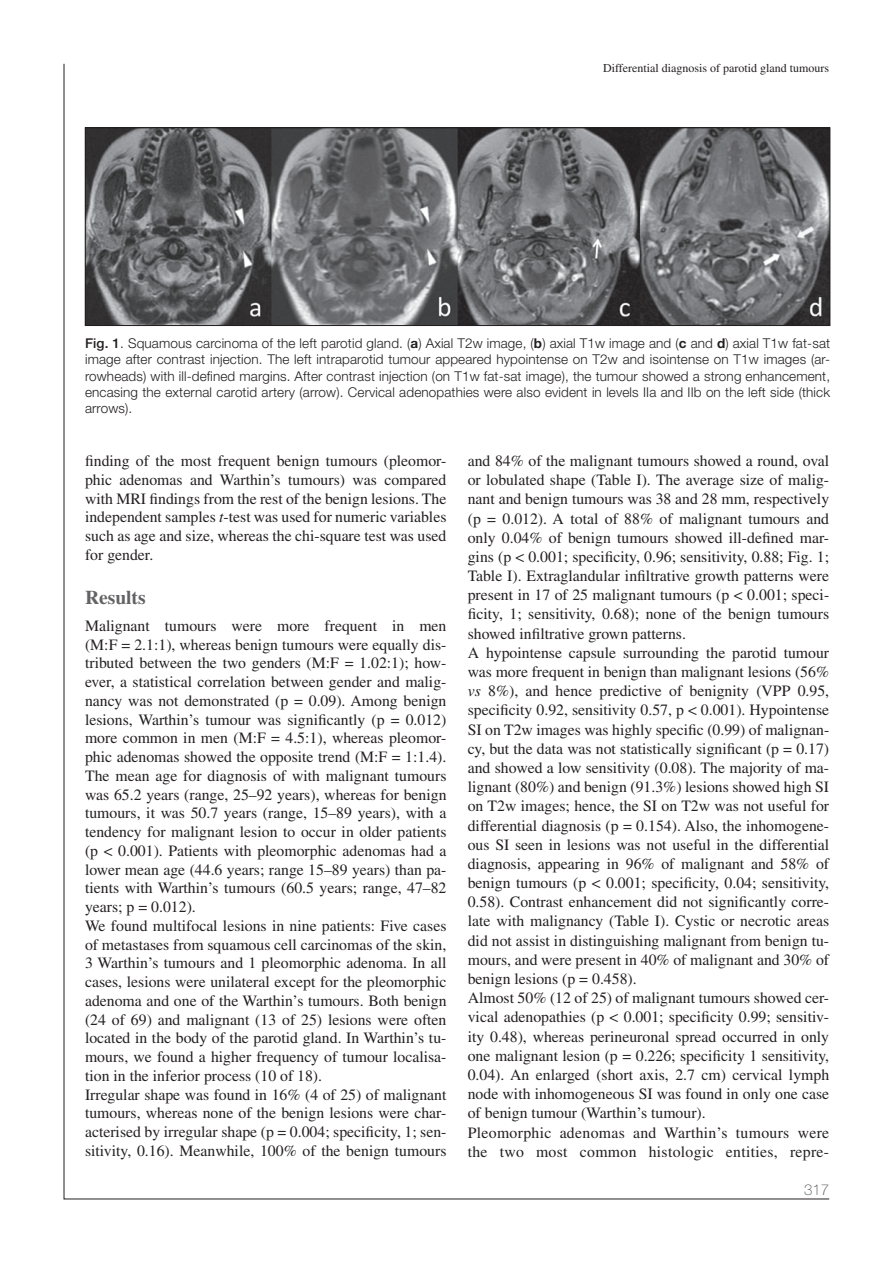
<style>
.page{position:relative;width:893px;height:1263px;background:#fff}
.page>*{position:absolute;margin:0;border:0;box-sizing:border-box;transform-origin:0 0}
.t1{font:700 19.5px "Times LT Std";color:#636366}
.t2{font:15.75px/19.2px "Times LT Std";color:#231f20;text-align:justify}
.t3{font:100 15px "Helvetica Neue LT Std";color:#4b4c4d}
.t4{font:300 13.5px/16.2px "Helvetica Neue LT Std";letter-spacing:.01em;color:#231f20;text-align:justify}
.t5{font:12px "Times LT Std";color:#231f20}
.s1{font-weight:500}
.s2{font-weight:700}
.s3{font-style:italic}
</style>
<div class="page">
<img style="left:87px;top:130px;width:741px;height:194px">
<div style="left:85px;top:128px;width:745px;height:198px;border:1px solid #231f20"></div>
<p class="t5" style="left:603px;top:61px;width:228px">Differential diagnosis of parotid gland tumours</p>
<p class="t4" style="left:85px;top:335px;width:747px"><span class="s1">Fig. 1</span>. Squamous carcinoma of the left parotid gland. (<span class="s2">a</span>) Axial T2w image, (<span class="s2">b</span>) axial T1w image and (<span class="s2">c</span> and <span class="s2">d</span>) axial T1w fat-sat image after contrast injection. The left intraparotid tumour appeared hypointense on T2w and isointense on T1w images (ar&shy;rowheads) with ill-defined margins. After contrast injection (on T1w fat-sat image), the tumour showed a strong enhancement, encasing the external carotid artery (arrow). Cervical adenopathies were also evident in levels IIa and II b on the left side (thick arrows).</p>
<p class="t2" style="left:85px;top:451px;width:363px;line-height:18.8px">finding of the most frequent benign tumours (pleomor&shy;phic adenomas and Warthin’s tumours) was compared with MRI</p>
<p class="t2" style="left:85px;top:489px;width:363px;line-height:18.8px;text-indent:64px">findings from the rest of the benign lesions. The independent samples <span class="s3">t</span>-test was used for numeric variables such as age and size, whereas the chi-square test was used for gender.</p>
<p class="t1" style="left:85px;top:585px;width:62px">Results</p>
<p class="t2" style="left:85px;top:616px;width:363px;line-height:18.8px;text-align:left">Malignant tumours were more frequent in men (M:F = 2.1:1), whereas benign tumours were equally dis&shy;tributed between the two genders (M:F = 1.02:1); how&shy;ever, a statistical correlation between gender and malig&shy;nancy was not demonstrated (p = 0.09). Among benign lesions, Warthin’s tumour was significantly (p = 0.012) more common in men (M:F = 4.5:1), whereas pleomor&shy;phic adenomas showed the opposite trend (M:F = 1:1.4).<br>The mean age for diagnosis of with malignant tumours was 65.2 years (range, 25–92 years), whereas for benign tumours, it was 50.7 years (range, 15–89 years), with a tendency for malignant lesion to occur in older patients (p &lt; 0.001). Patients with pleomorphic adenomas had a lower mean age (44.6 years; range 15–89 years) than pa&shy;tients with Warthin’s tumours (60.5 years; range, 47–82 years; p = 0.012).<br>We found multifocal lesions in nine patients: Five cases of metastases from squamous cell carcinomas of the skin, 3 Warthin’s tumours and 1 pleomorphic adenoma. In all cases, lesions were unilateral except for the pleomorphic adenoma and one of the Warthin’s tumours. Both benign (24 of 69) and malignant (13 of 25) lesions were often located in the body of the parotid gland. In Warthin’s tu&shy;mours, we found a higher frequency of tumour localisa&shy;tion in the inferior process (10 of 18).<br>Irregular shape was found in 16% (4 of 25) of malignant tumours, whereas none of the benign lesions were char&shy;acterised by irregular shape (p = 0.004; specificity, 1; sen&shy;sitivity, 0.16). Meanwhile, 100% of the benign tumours</p>
<p class="t2" style="left:468px;top:451px;width:363px;text-align:left">and 84% of the malignant tumours showed a round, oval or lobulated shape (Table I). The average size of malig&shy;nant and benign tumours was 38 and 28 mm, respectively (p = 0.012). A total of 88% of malignant tumours and only 0.04% of benign tumours showed ill-defined mar&shy;gins (p &lt; 0.001; specificity, 0.96; sensitivity, 0.88; Fig. 1; Table I). Extraglandular infiltrative growth patterns were present in 17 of 25 malignant tumours (p &lt; 0.001; speci&shy;ficity, 1; sensitivity, 0.68); none of the benign tumours showed infiltrative grown patterns.<br>A hypointense capsule surrounding the parotid tumour was more frequent in benign than malignant lesions (56% <span class="s3">vs</span> 8%), and hence predictive of benignity (VPP 0.95, specificity 0.92, sensitivity 0.57, p &lt; 0.001). Hypointense SI on T2w images was highly specific (0.99) of malignan&shy;cy, but the data was not statistically significant (p = 0.17) and showed a low sensitivity (0.08). The majority of ma&shy;lignant (80%) and benign (91.3%) lesions showed high SI on T2w images; hence, the SI on T2w was not useful for differential diagnosis (p = 0.154). Also, the inhomogene&shy;ous SI seen in lesions was not useful in the differential diagnosis, appearing in 96% of malignant and 58% of benign tumours (p &lt; 0.001; specificity, 0.04; sensitivity, 0.58). Contrast enhancement did not significantly corre&shy;late with malignancy (Table I). Cystic or necrotic areas did not assist in distinguishing malignant from benign tu&shy;mours, and were present in 40% of malignant and 30% of benign lesions (p = 0.458).<br>Almost 50% (12 of 25) of malignant tumours showed cer&shy;vical adenopathies (p &lt; 0.001; specificity 0.99; sensitiv&shy;ity 0.48), whereas perineuronal spread occurred in only one malignant lesion (p = 0.226; specificity 1 sensitivity, 0.04). An enlarged (short axis, 2.7 cm) cervical lymph node with inhomogeneous SI was found in only one case of benign tumour (Warthin’s tumour).<br>Pleomorphic adenomas and Warthin’s tumours were the two most common histologic entities, repre-</p>
<p class="t3" style="left:804px;top:1181px;width:27px">317</p>
</div>
